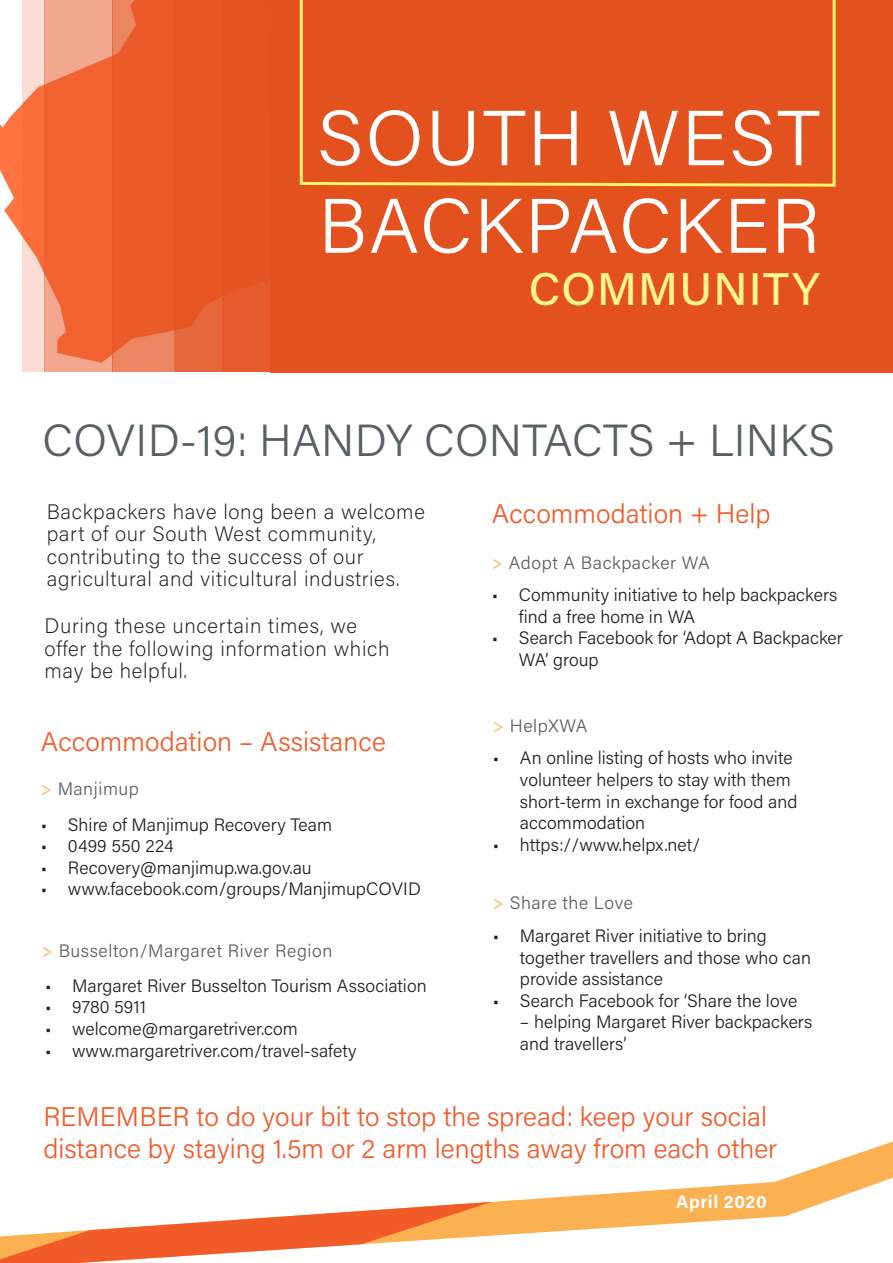
<style>
.page{position:relative;width:893px;height:1263px;background:#fff}
.page>*{position:absolute;margin:0;border:0;box-sizing:border-box;transform-origin:0 0}
.t1{font:78px "Acumin Variable Concept";letter-spacing:.03em;color:#fff}
.t2{font:77.25px "Acumin Variable Concept";letter-spacing:.035em;color:#fff}
.t3{font:45.9px "Acumin Variable Concept";letter-spacing:.04em;color:#fff68d}
.t4{font:45px "Acumin Variable Concept";letter-spacing:.01em;color:#566065}
.t5{font:27px/32.4px "Acumin Variable Concept";letter-spacing:.01em;color:#f15b2a}
.t6{font:21px/22.5px "Acumin Variable Concept";letter-spacing:.03em;color:#231f20}
.t7{font:18px/21.6px "Acumin Variable Concept";letter-spacing:.01em;color:#231f20}
.t8{font:18px "Acumin Variable Concept";letter-spacing:.04em;color:#566065}
.t9{font:18px "Acumin Variable Concept";letter-spacing:.085em;color:#fff}
.s1{color:#fbb152}
</style>
<div class="page">
<svg style="left:490px;top:1141px;width:403px;height:95px"></svg>
<svg style="left:0;top:1202px;width:492px;height:61px"></svg>
<img style="left:0;top:104px;width:22px;height:133px">
<svg style="left:113px;top:0;width:61px;height:372px;fill:#eb5b29"></svg>
<div style="left:270px;top:0;width:623px;height:372px;background:#e3511f"></div>
<svg style="left:45px;top:0;width:68px;height:372px;fill:#f06330"></svg>
<svg style="left:22px;top:0;width:23px;height:372px;fill:#f9dcd3"></svg>
<svg style="left:299px;top:0;width:537px;height:187px"></svg>
<div style="left:222px;top:0;width:49px;height:372px;background:#e3511f"></div>
<div style="left:174px;top:0;width:48px;height:372px;background:#e3511f"></div>
<p class="t1" style="left:317px;top:84px;width:504px">SOUTH WEST</p>
<p class="t2" style="left:318px;top:173px;width:503px">BACKPACKER</p>
<p class="t3" style="left:529px;top:258px;width:291px">COMMUNITY</p>
<p class="t4" style="left:43px;top:409px;width:793px">COVID-19: HANDY CONTACTS + LINKS</p>
<p class="t6" style="left:47px;top:499px;width:380px">Backpackers have long been a welcome part of our South West community, contributing to the success of our agricultural and viticultural industries.</p>
<p class="t6" style="left:45px;top:614px;width:346px">During these uncertain times, we offer the following information which may be helpful.</p>
<p class="t5" style="left:41px;top:724px;width:346px">Accommodation – Assistance</p>
<p class="t8" style="left:41px;top:776px;width:99px"><span class="s1">&gt;</span> Manjimup</p>
<p class="t7" style="left:41px;top:813px;width:293px">• Shire of Manjimup Recovery Team</p>
<p class="t7" style="left:41px;top:834px;width:134px">• 0499 550 224</p>
<p class="t7" style="left:41px;top:856px;width:272px">• Recovery@manjimup.wa.gov.au</p>
<p class="t7" style="left:41px;top:878px;width:381px">• www.facebook.com/groups/ManjimupCOVID</p>
<p class="t8" style="left:42px;top:938px;width:292px"><span class="s1">&gt;</span> Busselton/Margaret River Region</p>
<p class="t7" style="left:45px;top:974px;width:383px">• Margaret River Busselton Tourism Association</p>
<p class="t7" style="left:45px;top:996px;width:102px">• 9780 5911</p>
<p class="t7" style="left:45px;top:1017px;width:254px">• welcome@margaretriver.com</p>
<p class="t7" style="left:45px;top:1039px;width:313px">• www.margaretriver.com/travel-safety</p>
<p class="t5" style="left:492px;top:496px;width:280px">Accommodation + Help</p>
<p class="t8" style="left:492px;top:550px;width:219px"><span class="s1">&gt;</span> Adopt A Backpacker WA</p>
<p class="t7" style="left:519px;top:583px;width:320px;text-indent:-27px">• Community initiative to help backpackers find a free home in WA</p>
<p class="t7" style="left:519px;top:627px;width:325px;text-indent:-27px">• Search Facebook for ‘Adopt A Backpacker<br>WA’ group</p>
<p class="t8" style="left:493px;top:713px;width:96px"><span class="s1">&gt;</span> HelpXWA</p>
<p class="t7" style="left:520px;top:746px;width:279px;text-indent:-27px">• An online listing of hosts who invite volunteer helpers to stay with them short-term in exchange for food and accommodation</p>
<p class="t7" style="left:493px;top:833px;width:209px">• https://www.helpx.net/</p>
<p class="t8" style="left:493px;top:891px;width:141px"><span class="s1">&gt;</span> Share the Love</p>
<p class="t7" style="left:520px;top:924px;width:292px;text-indent:-27px">• Margaret River initiative to bring together travellers and those who can provide assistance</p>
<p class="t7" style="left:493px;top:989px;width:306px">• Search Facebook for ‘Share the love</p>
<p class="t7" style="left:520px;top:1010px;width:293px">– helping Margaret River backpackers and travellers’</p>
<p class="t5" style="left:43px;top:1099px;width:735px">REMEMBER to do your bit to stop the spread: keep your social distance by staying 1.5m or 2 arm lengths away from each other</p>
<p class="t9" style="left:676px;top:1189px;width:91px">April 2020</p>
</div>
